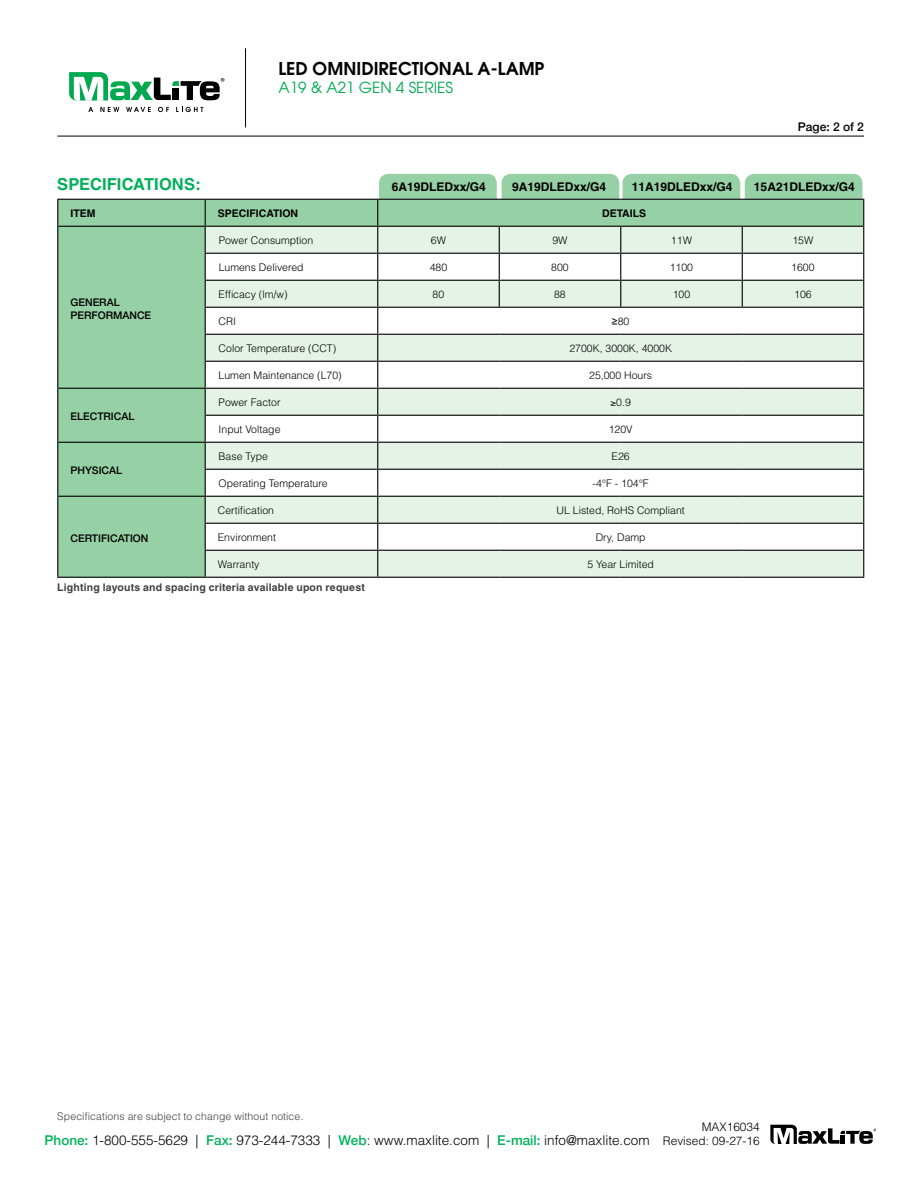
<style>
.page{position:relative;width:918px;height:1188px;background:#fff}
.page>*{position:absolute;margin:0;border:0;box-sizing:border-box;transform-origin:0 0}
.t1{font:600 17.7px "Avant Garde";color:#000}
.t2{font:700 16.5px "Helvetica";letter-spacing:.005em;color:#00af5a}
.t3{font:15.3px "Avant Garde";color:#00a94f}
.t4{font:300 13.5px "Helvetica";color:#000}
.t5{font:700 12px "Helvetica";color:#000}
.t6{font:500 12px "Helvetica Neue";color:#000}
.t7{font:300 11.85px/14.2px "Helvetica";color:#000;text-align:right}
.t8{font:300 10.5px "Helvetica";color:#000}
.t9{font:700 10.5px "Helvetica";letter-spacing:.015em;color:#414042}
.t10{font:500 10.5px/12.6px "Helvetica Neue";color:#000}
.t11{font:300 10.5px "Helvetica";letter-spacing:.01em;color:#414042}
.t12{font:700 10.5px "Helvetica";color:#000}
.s1{font-family:"Arial";font-weight:400}
.s2{font-family:"Helvetica Neue";font-weight:500;color:#00b25a}
</style>
<div class="page">
<hr style="left:57px;top:136px;width:807px;height:1px;background:#000">
<hr style="left:245px;top:48px;width:1px;height:79px;background:#000">
<svg style="left:88px;top:107px;width:5px;height:5px"></svg>
<svg style="left:100px;top:107px;width:19px;height:5px"></svg>
<svg style="left:126px;top:107px;width:25px;height:5px"></svg>
<svg style="left:158px;top:107px;width:11px;height:5px"></svg>
<svg style="left:176px;top:107px;width:27px;height:5px"></svg>
<svg style="left:69px;top:72px;width:155px;height:29px"></svg>
<svg style="left:770px;top:1125px;width:106px;height:19px"></svg>
<div style="left:58px;top:200px;width:319px;height:377px;background:#96d0a5"></div>
<svg style="left:206px;top:227px;width:171px;height:350px;fill:#e5f3e7"></svg>
<hr style="left:205px;top:280px;width:173px;height:1px;background:#000">
<hr style="left:205px;top:307px;width:173px;height:1px;background:#000">
<hr style="left:205px;top:415px;width:173px;height:1px;background:#000">
<hr style="left:205px;top:442px;width:173px;height:1px;background:#000">
<hr style="left:205px;top:469px;width:173px;height:1px;background:#000">
<hr style="left:205px;top:496px;width:173px;height:1px;background:#000">
<hr style="left:205px;top:523px;width:173px;height:1px;background:#000">
<hr style="left:205px;top:253px;width:173px;height:1px;background:#000">
<hr style="left:205px;top:334px;width:173px;height:1px;background:#000">
<hr style="left:205px;top:388px;width:173px;height:1px;background:#000">
<hr style="left:205px;top:361px;width:173px;height:1px;background:#000">
<hr style="left:205px;top:550px;width:173px;height:1px;background:#000">
<hr style="left:205px;top:577px;width:173px;height:1px;background:#000">
<hr style="left:57px;top:199px;width:148px;height:1px;background:#000">
<hr style="left:205px;top:199px;width:173px;height:1px;background:#000">
<hr style="left:57px;top:226px;width:148px;height:1px;background:#000">
<hr style="left:205px;top:226px;width:173px;height:1px;background:#000">
<hr style="left:57px;top:577px;width:148px;height:1px;background:#000">
<hr style="left:57px;top:388px;width:148px;height:1px;background:#000">
<hr style="left:57px;top:442px;width:148px;height:1px;background:#000">
<svg style="left:57px;top:200px;width:1px;height:377px"></svg>
<svg style="left:205px;top:200px;width:1px;height:377px"></svg>
<hr style="left:57px;top:496px;width:148px;height:1px;background:#000">
<hr style="left:378px;top:577px;width:121px;height:1px;background:#000">
<hr style="left:499px;top:577px;width:122px;height:1px;background:#000">
<hr style="left:621px;top:577px;width:121px;height:1px;background:#000">
<hr style="left:742px;top:577px;width:122px;height:1px;background:#000">
<svg style="left:377px;top:174px;width:487px;height:403px"></svg>
<hr style="left:378px;top:334px;width:121px;height:1px;background:#000">
<hr style="left:499px;top:334px;width:122px;height:1px;background:#000">
<hr style="left:621px;top:334px;width:121px;height:1px;background:#000">
<hr style="left:742px;top:334px;width:122px;height:1px;background:#000">
<h1 class="t1" style="left:278px;top:57px;width:268px">LED OMNIDIRECTIONAL A-LAMP</h1>
<h3 class="t3" style="left:278px;top:78px;width:176px">A19 &amp; A21 GEN 4 SERIES</h3>
<p class="t6" style="left:798px;top:117px;width:68px">Page: 2 of 2</p>
<h2 class="t2" style="left:57px;top:174px;width:145px">SPECIFICATIONS:</h2>
<p class="t12" style="left:71px;top:207px;width:27px">ITEM</p>
<p class="t12" style="left:218px;top:207px;width:82px">SPECIFICATION</p>
<p class="t12" style="left:602px;top:207px;width:45px">DETAILS</p>
<p class="t5" style="left:392px;top:179px;width:96px">6A19DLEDxx/G4</p>
<p class="t5" style="left:512px;top:179px;width:96px">9A19DLEDxx/G4</p>
<p class="t5" style="left:632px;top:179px;width:102px">11A19DLEDxx/G4</p>
<p class="t5" style="left:754px;top:179px;width:102px">15A21DLEDxx/G4</p>
<p class="t10" style="left:71px;top:295px;width:82px">GENERAL<br>PERFORMANCE</p>
<p class="t10" style="left:71px;top:409px;width:65px">ELECTRICAL</p>
<p class="t10" style="left:71px;top:463px;width:53px">PHYSICAL</p>
<p class="t10" style="left:70px;top:531px;width:80px">CERTIFICATION</p>
<p class="t8" style="left:219px;top:234px;width:96px">Power Consumption</p>
<p class="t8" style="left:431px;top:234px;width:17px">6W</p>
<p class="t8" style="left:552px;top:234px;width:17px">9W</p>
<p class="t8" style="left:671px;top:234px;width:23px">11W</p>
<p class="t8" style="left:792px;top:234px;width:23px">15W</p>
<p class="t8" style="left:219px;top:261px;width:86px">Lumens Delivered</p>
<p class="t8" style="left:430px;top:261px;width:19px">480</p>
<p class="t8" style="left:551px;top:261px;width:19px">800</p>
<p class="t8" style="left:670px;top:261px;width:25px">1100</p>
<p class="t8" style="left:791px;top:261px;width:25px">1600</p>
<p class="t8" style="left:219px;top:288px;width:70px">Efficacy (lm/w)</p>
<p class="t8" style="left:433px;top:288px;width:13px">80</p>
<p class="t8" style="left:554px;top:288px;width:13px">88</p>
<p class="t8" style="left:673px;top:288px;width:19px">100</p>
<p class="t8" style="left:794px;top:288px;width:19px">106</p>
<p class="t8" style="left:219px;top:315px;width:19px">CRI</p>
<p class="t8" style="left:612px;top:315px;width:19px"><span class="s1">≥</span>80</p>
<p class="t8" style="left:219px;top:342px;width:119px">Color Temperature (CCT)</p>
<p class="t8" style="left:569px;top:342px;width:104px">2700K, 3000K, 4000K</p>
<p class="t8" style="left:219px;top:369px;width:125px">Lumen Maintenance (L70)</p>
<p class="t8" style="left:589px;top:369px;width:65px">25,000 Hours</p>
<p class="t8" style="left:219px;top:396px;width:63px">Power Factor</p>
<p class="t8" style="left:611px;top:396px;width:22px">≥0.9</p>
<p class="t8" style="left:219px;top:423px;width:63px">Input Voltage</p>
<p class="t8" style="left:609px;top:423px;width:25px">120V</p>
<p class="t8" style="left:219px;top:450px;width:51px">Base Type</p>
<p class="t8" style="left:612px;top:450px;width:20px">E26</p>
<p class="t8" style="left:219px;top:477px;width:110px">Operating Temperature</p>
<p class="t8" style="left:593px;top:477px;width:58px">-4°F - 104°F</p>
<p class="t8" style="left:218px;top:504px;width:58px">Certification</p>
<p class="t8" style="left:557px;top:504px;width:130px">UL Listed, RoHS Compliant</p>
<p class="t8" style="left:218px;top:531px;width:60px">Environment</p>
<p class="t8" style="left:596px;top:531px;width:51px">Dry, Damp</p>
<p class="t8" style="left:218px;top:558px;width:43px">Warranty</p>
<p class="t8" style="left:587px;top:558px;width:68px">5 Year Limited</p>
<p class="t9" style="left:57px;top:581px;width:309px">Lighting layouts and spacing criteria available upon request</p>
<p class="t11" style="left:57px;top:1110px;width:248px">Specifications are subject to change without notice.</p>
<p class="t4" style="left:45px;top:1132px;width:607px"><span class="s2">Phone:</span> 1-800-555-5629 | <span class="s2">Fax:</span> 973-244-7333 | <span class="s2">Web</span>: www.maxlite.com | <span class="s2">E-mail:</span> info@maxlite.com</p>
<p class="t7" style="left:663px;top:1119px;width:98px">MAX16034<br>Revised: 09-27-16</p>
</div>
